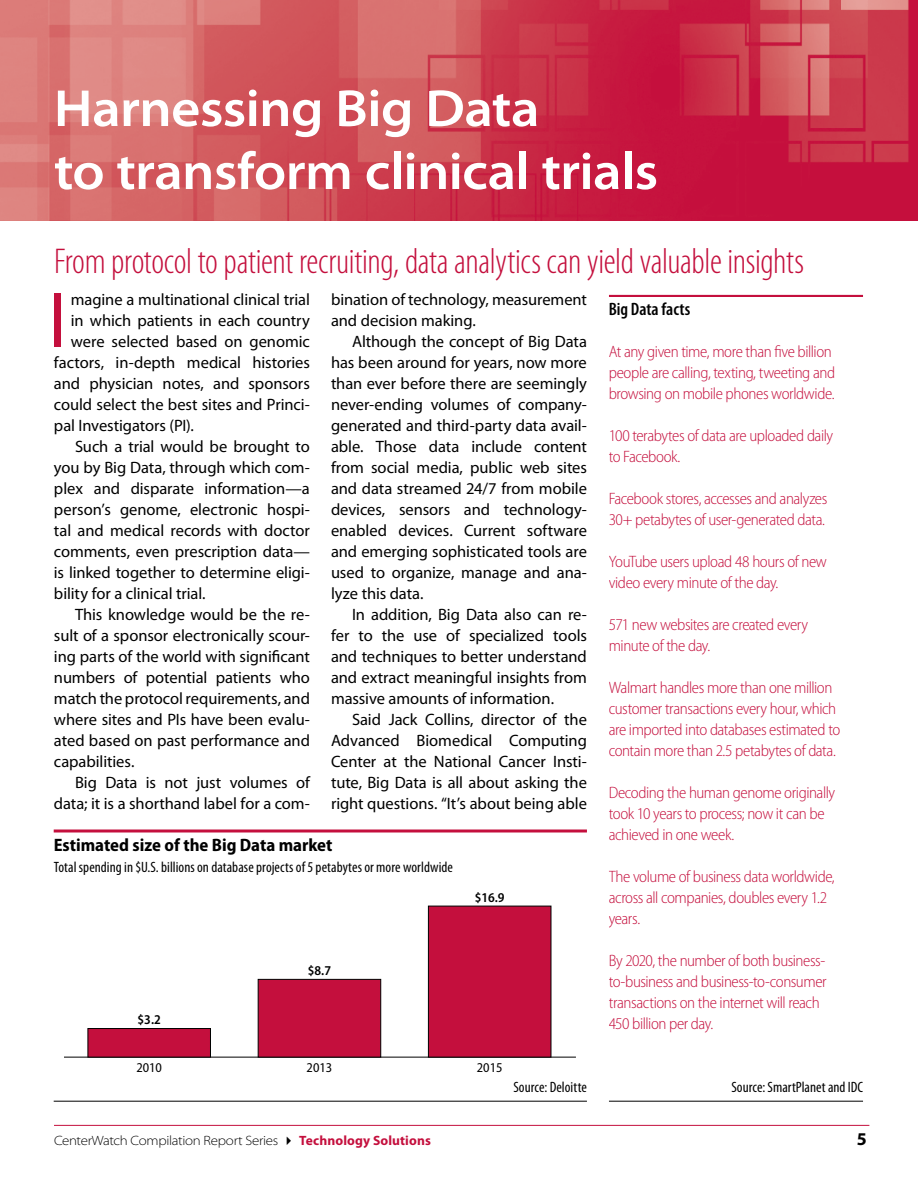
<style>
.page{position:relative;width:918px;height:1188px;background:#fff}
.page>*{position:absolute;margin:0;border:0;box-sizing:border-box;transform-origin:0 0}
.t1{font:78.75px "Myriad Pro";color:#c40f3d}
.t2{font:600 semi-expanded 52.5px/63px "Myriad Pro";letter-spacing:-.015em;color:#fff}
.t3{font:300 condensed 36px "Myriad Pro";letter-spacing:-.01em;color:#c40f3d}
.t4{font:700 semi-condensed 18px "Myriad Pro";color:#000}
.t5{font:600 condensed 18px "Myriad Pro";color:#000}
.t6{font:700 18px "Myriad Pro";color:#000}
.t7{font:16.5px/21px "Myriad Pro";letter-spacing:-.005em;color:#000;text-align:justify}
.t8{font:300 semi-condensed 16.5px/21px "Myriad Pro";letter-spacing:-.025em;color:#c40f3d}
.t9{font:condensed 15px "Myriad Pro";letter-spacing:.005em;color:#000}
.t10{font:300 semi-expanded 13.5px "Myriad Pro";letter-spacing:-.02em;color:#000}
.t11{font:600 semi-condensed 13.5px "Myriad Pro";color:#000}
.t12{font:semi-condensed 13.5px "Myriad Pro";color:#000}
.s1{font-weight:700;font-stretch:normal;color:#c40f3d}
</style>
<div class="page">
<img style="left:0;top:0;width:918px;height:220px">
<hr style="left:54px;top:1125px;width:815px;height:1px;background:#c40f3d">
<hr style="left:609px;top:294px;width:254px;height:3px;background:#c40f3d">
<hr style="left:609px;top:1101px;width:254px;height:1px;background:#000">
<hr style="left:54px;top:830px;width:533px;height:2px;background:#c40f3d">
<hr style="left:54px;top:1101px;width:533px;height:1px;background:#000">
<hr style="left:64px;top:1057px;width:512px;height:1px;background:#000">
<div style="left:88px;top:1028px;width:123px;height:30px;background:#c40f3d;border:1px solid #000"></div>
<div style="left:258px;top:979px;width:123px;height:79px;background:#c40f3d;border:1px solid #000"></div>
<div style="left:428px;top:906px;width:123px;height:152px;background:#c40f3d;border:1px solid #000"></div>
<h2 class="t2" style="left:54px;top:75px;width:606px">Harnessing Big Data<br>to transform clinical trials</h2>
<h3 class="t3" style="left:54px;top:240px;width:752px">From protocol to patient recruiting, data analytics can yield valuable insights</h3>
<h1 class="t1" style="left:48px;top:272px;width:20px">I</h1>
<p class="t7" style="left:71px;top:288px;width:241px">magine a multinational clinical trial</p>
<p class="t7" style="left:331px;top:288px;width:258px">bination of technology, measurement and decision making.</p>
<p class="t7" style="left:331px;top:330px;width:258px;text-indent:21px">Although the concept of Big Data has been around for years, now more than ever before there are seemingly never-ending volumes of company&shy;generated and third-party data avail&shy;able. Those data include content from social media, public web sites and data streamed 24/7 from mobile devices, sensors and technology&shy;enabled devices. Current software and emerging sophisticated tools are used to organize, manage and ana&shy;lyze this data.</p>
<p class="t7" style="left:331px;top:603px;width:257px;text-indent:21px">In addition, Big Data also can re&shy;fer to the use of specialized tools and techniques to better understand and extract meaningful insights from massive amounts of information.</p>
<p class="t7" style="left:331px;top:708px;width:257px;text-indent:21px">Said Jack Collins, director of the Advanced Biomedical Computing Center at the National Cancer Insti&shy;tute, Big Data is all about asking the right questions. “It’s about being able</p>
<p class="t5" style="left:609px;top:298px;width:83px">Big Data facts</p>
<p class="t8" style="left:609px;top:341px;width:228px">At any given time, more than five billion people are calling, texting, tweeting and browsing on mobile phones worldwide.</p>
<p class="t8" style="left:609px;top:425px;width:226px">100 terabytes of data are uploaded daily to Facebook.</p>
<p class="t8" style="left:609px;top:488px;width:220px">Facebook stores, accesses and analyzes<br>30+ petabytes of user-generated data.</p>
<p class="t8" style="left:609px;top:551px;width:220px">YouTube users upload 48 hours of new video every minute of the day.</p>
<p class="t8" style="left:609px;top:614px;width:201px">571 new websites are created every minute of the day.</p>
<p class="t8" style="left:609px;top:677px;width:233px">Walmart handles more than one million customer transactions every hour, which are imported into databases estimated to contain more than 2.5 petabytes of data.</p>
<p class="t8" style="left:609px;top:782px;width:228px">Decoding the human genome originally took 10 years to process; now it can be achieved in one week.</p>
<p class="t8" style="left:609px;top:866px;width:228px">The volume of business data worldwide, across all companies, doubles every 1.2 years.</p>
<p class="t8" style="left:609px;top:950px;width:219px">By 2020, the number of both business&shy;to-business and business-to-consumer transactions on the internet will reach 450 billion per day.</p>
<p class="t7" style="left:71px;top:309px;width:241px">in which patients in each country</p>
<p class="t7" style="left:71px;top:330px;width:241px">were selected based on genomic</p>
<p class="t7" style="left:54px;top:351px;width:258px">factors, in-depth medical histories</p>
<p class="t7" style="left:54px;top:372px;width:257px">and physician notes, and sponsors</p>
<p class="t7" style="left:54px;top:393px;width:257px">could select the best sites and Princi-</p>
<p class="t7" style="left:54px;top:414px;width:141px">pal Investigators (PI).</p>
<p class="t7" style="left:75px;top:435px;width:236px">Such a trial would be brought to</p>
<p class="t7" style="left:54px;top:456px;width:257px">you by Big Data, through which com-</p>
<p class="t7" style="left:54px;top:477px;width:257px">plex and disparate information—a</p>
<p class="t7" style="left:54px;top:498px;width:257px">person’s genome, electronic hospi-</p>
<p class="t7" style="left:54px;top:519px;width:257px">tal and medical records with doctor</p>
<p class="t7" style="left:54px;top:540px;width:258px">comments, even prescription data—</p>
<p class="t7" style="left:54px;top:561px;width:257px">is linked together to determine eligi-</p>
<p class="t7" style="left:54px;top:582px;width:153px">bility for a clinical trial.</p>
<p class="t7" style="left:75px;top:603px;width:236px">This knowledge would be the re-</p>
<p class="t7" style="left:54px;top:624px;width:257px">sult of a sponsor electronically scour-</p>
<p class="t7" style="left:54px;top:645px;width:258px">ing parts of the world with significant</p>
<p class="t7" style="left:54px;top:666px;width:257px">numbers of potential patients who</p>
<p class="t7" style="left:54px;top:687px;width:257px">match the protocol requirements, and</p>
<p class="t7" style="left:54px;top:708px;width:257px">where sites and PIs have been evalu-</p>
<p class="t7" style="left:54px;top:729px;width:257px">ated based on past performance and</p>
<p class="t7" style="left:54px;top:750px;width:82px">capabilities.</p>
<p class="t7" style="left:75px;top:771px;width:236px">Big Data is not just volumes of</p>
<p class="t7" style="left:54px;top:792px;width:257px">data; it is a shorthand label for a com-</p>
<p class="t4" style="left:54px;top:833px;width:280px">Estimated size of the Big Data market</p>
<p class="t9" style="left:54px;top:857px;width:401px">Total spending in $U.S. billions on database projects of 5 petabytes or more worldwide</p>
<p class="t11" style="left:475px;top:889px;width:31px">$16.9</p>
<p class="t11" style="left:308px;top:962px;width:25px">$8.7</p>
<p class="t11" style="left:138px;top:1011px;width:25px">$3.2</p>
<p class="t12" style="left:136px;top:1059px;width:27px">2010</p>
<p class="t12" style="left:307px;top:1059px;width:27px">2013</p>
<p class="t12" style="left:477px;top:1059px;width:27px">2015</p>
<p class="t9" style="left:513px;top:1078px;width:75px">Source: Deloitte</p>
<p class="t9" style="left:731px;top:1078px;width:133px">Source: SmartPlanet and IDC</p>
<p class="t10" style="left:54px;top:1132px;width:378px">CenterWatch Compilation Report Series ✔ <span class="s1">Technology Solutions</span></p>
<p class="t6" style="left:857px;top:1127px;width:11px">5</p>
</div>
